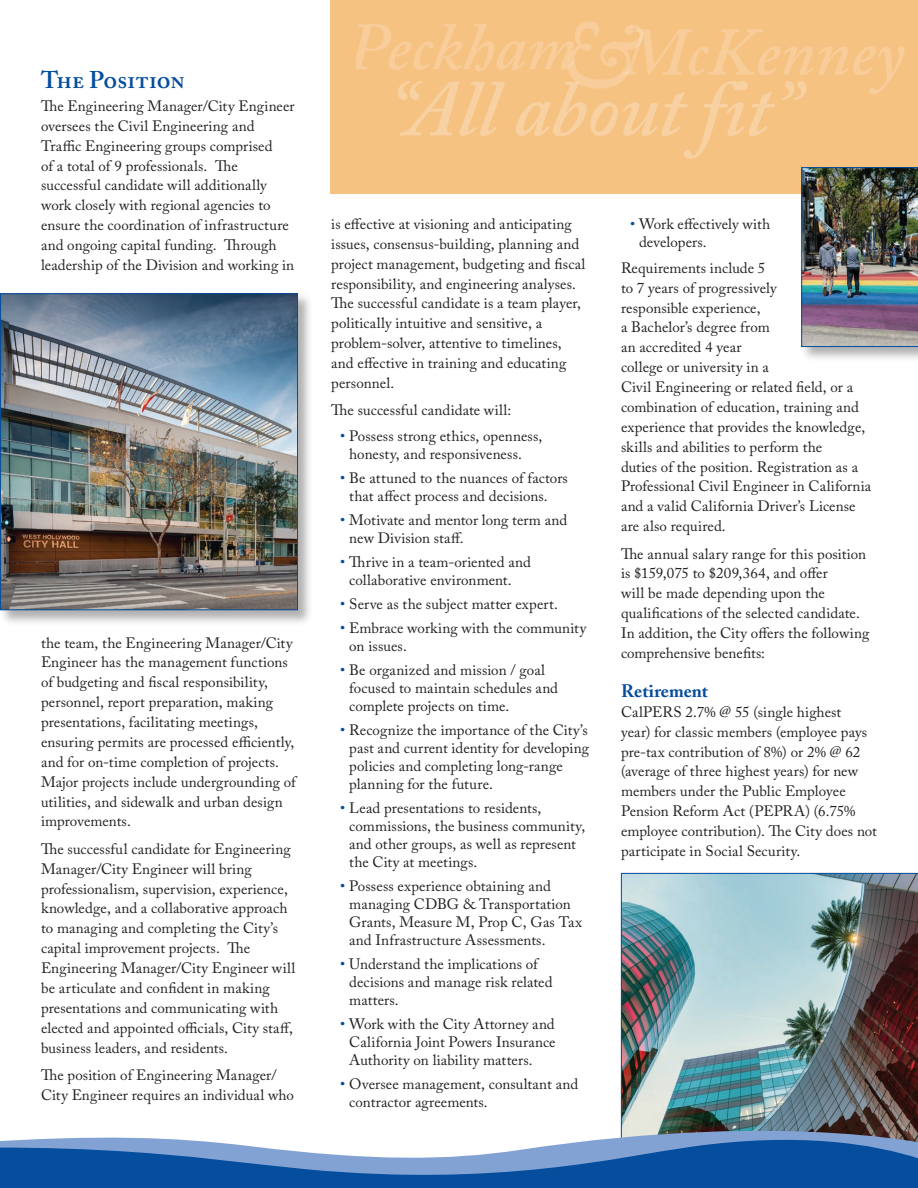
<style>
.page{position:relative;width:918px;height:1188px;background:#fff}
.page>*{position:absolute;margin:0;border:0;box-sizing:border-box;transform-origin:0 0}
.Subhead_1{font:600 24px "Adobe Caslon Pro";letter-spacing:-.005em;color:#054d9d}
.Subhead_2{font:700 18px "Adobe Caslon";color:#054d9d}
.Body{font:15px/19.8px "Adobe Caslon Pro";letter-spacing:.005em;color:#231f20}
.s1{color:#054d9d}
</style>
<div class="page">
<img style="left:621px;top:873px;width:297px;height:245px">
<svg style="left:0;top:1118px;width:918px;height:70px"></svg>
<div style="left:331px;top:0;width:587px;height:193px;background:#f5c282"></div>
<div style="left:0;top:293px;width:314px;height:333px;background:#231f20;opacity:.35"></div>
<img style="left:2px;top:295px;width:294px;height:313px">
<div style="left:0;top:293px;width:298px;height:317px;border:1px solid #054d9d"></div>
<img style="left:357px;top:21px;width:548px;height:138px">
<div style="left:801px;top:166px;width:117px;height:197px;background:#231f20;opacity:.35"></div>
<img style="left:801px;top:167px;width:117px;height:180px">
<p class="Subhead_1" style="left:41px;top:66px;width:145px">The Position</p>
<p class="Body" style="left:41px;top:96px;width:255px">The Engineering Manager/City Engineer oversees the Civil Engineering and Traffic Engineering groups comprised<br>of a total of 9 professionals. The successful candidate will additionally work closely with regional agencies to ensure the coordination of infrastructure and ongoing capital funding. Through leadership of the Division and working in</p>
<p class="Body" style="left:41px;top:632px;width:256px">the team, the Engineering Manager/City Engineer has the management functions of budgeting and fiscal responsibility, personnel, report preparation, making presentations, facilitating meetings, ensuring permits are processed efficiently, and for on-time completion of projects.<br>Major projects include undergrounding of utilities, and sidewalk and urban design improvements.</p>
<p class="Body" style="left:41px;top:839px;width:256px">The successful candidate for Engineering Manager/City Engineer will bring professionalism, supervision, experience, knowledge, and a collaborative approach to managing and completing the City’s capital improvement projects. The Engineering Manager/City Engineer will be articulate and confident in making presentations and communicating with elected and appointed officials, City staff, business leaders, and residents.</p>
<p class="Body" style="left:41px;top:1065px;width:254px">The position of Engineering Manager/<br>City Engineer requires an individual who</p>
<p class="Body" style="left:331px;top:214px;width:256px">is effective at visioning and anticipating issues, consensus-building, planning and project management, budgeting and fiscal responsibility, and engineering analyses.<br>The successful candidate is a team player, politically intuitive and sensitive, a problem-solver, attentive to timelines, and effective in training and educating personnel.</p>
<p class="Body" style="left:331px;top:400px;width:182px">The successful candidate will:</p>
<p class="Body" style="left:349px;top:427px;width:195px;line-height:18px;text-indent:-9px"><span class="s1">•</span> Possess strong ethics, openness, honesty, and responsiveness.</p>
<p class="Body" style="left:349px;top:469px;width:220px;line-height:18px;text-indent:-9px"><span class="s1">•</span> Be attuned to the nuances of factors that affect process and decisions.</p>
<p class="Body" style="left:349px;top:511px;width:220px;line-height:18px;text-indent:-9px"><span class="s1">•</span> Motivate and mentor long term and new Division staff.</p>
<p class="Body" style="left:349px;top:553px;width:183px;line-height:18px;text-indent:-9px"><span class="s1">•</span> Thrive in a team-oriented and collaborative environment.</p>
<p class="Body" style="left:340px;top:594px;width:219px"><span class="s1">•</span> Serve as the subject matter expert.</p>
<p class="Body" style="left:349px;top:619px;width:239px;line-height:18px;text-indent:-9px"><span class="s1">•</span> Embrace working with the community on issues.</p>
<p class="Body" style="left:349px;top:661px;width:210px;line-height:18px;text-indent:-9px"><span class="s1">•</span> Be organized and mission / goal focused to maintain schedules and complete projects on time.</p>
<p class="Body" style="left:349px;top:721px;width:241px;line-height:18px;text-indent:-9px"><span class="s1">•</span> Recognize the importance of the City’s past and current identity for developing policies and completing long-range planning for the future.</p>
<p class="Body" style="left:349px;top:799px;width:237px;line-height:18px;text-indent:-9px"><span class="s1">•</span> Lead presentations to residents, commissions, the business community, and other groups, as well as represent the City at meetings.</p>
<p class="Body" style="left:349px;top:877px;width:234px;line-height:18px;text-indent:-9px"><span class="s1">•</span> Possess experience obtaining and managing CDBG &amp; Transportation Grants, Measure M, Prop C, Gas Tax and Infrastructure Assessments.</p>
<p class="Body" style="left:349px;top:955px;width:205px;line-height:18px;text-indent:-9px"><span class="s1">•</span> Understand the implications of decisions and manage risk related matters.</p>
<p class="Body" style="left:349px;top:1015px;width:208px;line-height:18px;text-align:justify;text-indent:-9px"><span class="s1">•</span> Work with the City Attorney and California Joint Powers Insurance Authority on liability matters.</p>
<p class="Body" style="left:349px;top:1075px;width:230px;line-height:18px;text-indent:-9px"><span class="s1">•</span> Oversee management, consultant and contractor agreements.</p>
<p class="Body" style="left:639px;top:215px;width:133px;line-height:18px;text-indent:-9px"><span class="s1">•</span> Work effectively with developers.</p>
<p class="Body" style="left:621px;top:258px;width:252px">Requirements include 5<br>to 7 years of progressively<br>responsible experience,<br>a Bachelor’s degree from<br>an accredited 4 year<br>college or university in a<br>Civil Engineering or related field, or a combination of education, training and experience that provides the knowledge, skills and abilities to perform the<br>duties of the position. Registration as a<br>Professional Civil Engineer in California and a valid California Driver’s License are also required.</p>
<p class="Body" style="left:621px;top:544px;width:250px">The annual salary range for this position is $159,075 to $209,364, and offer<br>will be made depending upon the qualifications of the selected candidate.<br>In addition, the City offers the following comprehensive benefits:</p>
<p class="Subhead_2" style="left:621px;top:680px;width:88px">Retirement</p>
<p class="Body" style="left:621px;top:702px;width:258px">CalPERS 2.7% @ 55 (single highest<br>year) for classic members (employee pays pre-tax contribution of 8%) or 2% @ 62 (average of three highest years) for new members under the Public Employee Pension Reform Act (PEPRA) (6.75% employee contribution). The City does not participate in Social Security.</p>
</div>
